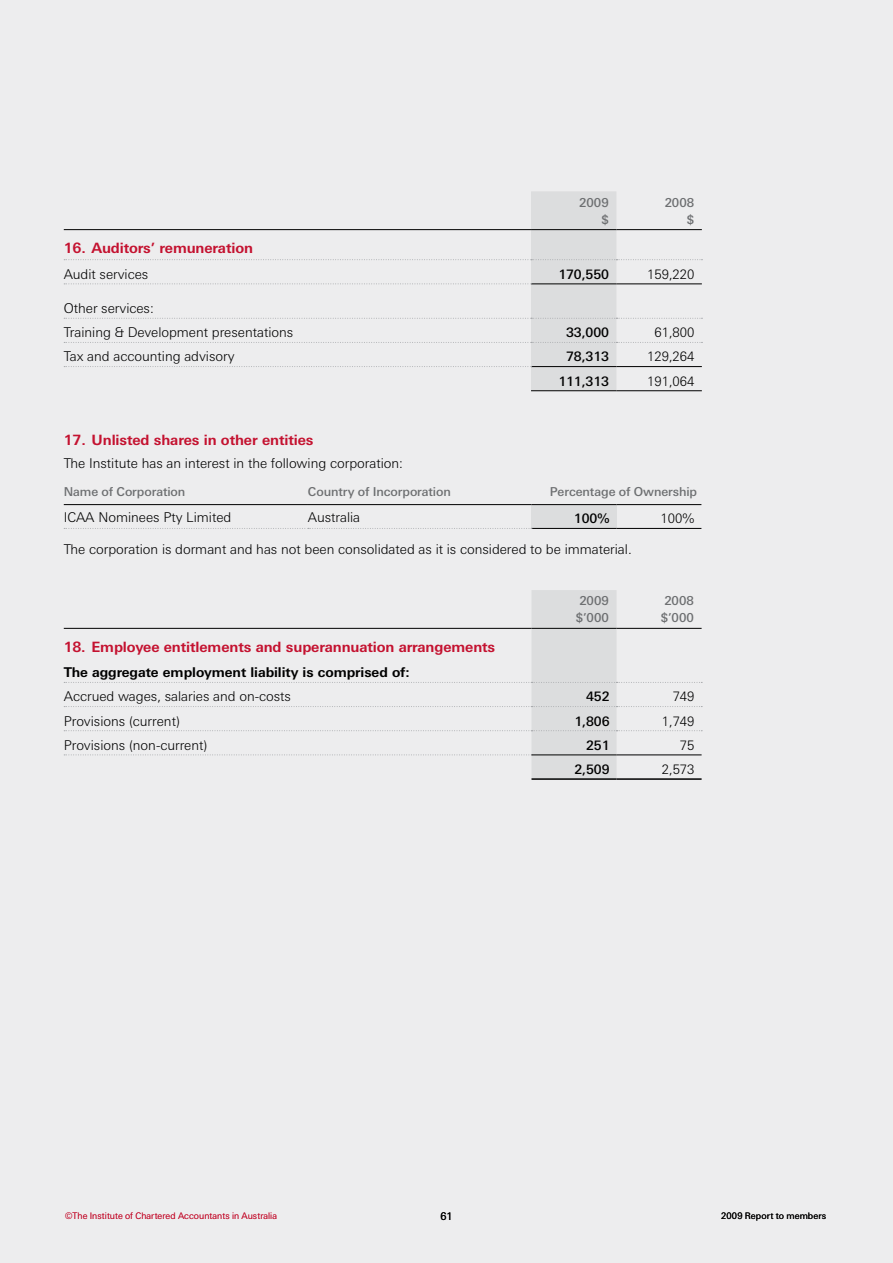
<style>
.page{position:relative;width:893px;height:1263px;background:#ededee}
.page>*{position:absolute;margin:0;border:0;box-sizing:border-box;transform-origin:0 0}
.t1{font:700 14.25px "Linotype Univers Basic";letter-spacing:-.005em;color:#c41230}
.t2{font:300 13.5px/24.6px "Linotype Univers Basic";letter-spacing:-.005em;color:#000}
.t3{font:700 13.5px "Linotype Univers Basic";letter-spacing:-.005em;color:#000}
.t4{font:500 13.05px "Linotype Univers Basic";letter-spacing:-.005em;color:#000}
.t5{font:300 13.05px "Linotype Univers Basic";letter-spacing:-.005em;color:#000}
.t6{font:500 12.3px "Linotype Univers Basic";letter-spacing:-.005em;color:#6d6f71}
.t7{font:10.5px "Linotype Univers Basic";color:#000}
.t8{font:300 9px "Linotype Univers Basic";letter-spacing:.005em;color:#c41230}
.t9{font:9px "Linotype Univers Basic";letter-spacing:.005em;color:#000}
</style>
<div class="page">
<svg style="left:64px;top:191px;width:638px;height:200px"></svg>
<hr style="left:64px;top:229px;width:467px;height:1px;background:#000">
<hr style="left:531px;top:229px;width:85px;height:1px;background:#000">
<hr style="left:616px;top:229px;width:86px;height:1px;background:#000">
<div style="left:531px;top:505px;width:85px;height:23px;background:#dcddde"></div>
<hr style="left:531px;top:504px;width:85px;height:1px;background:#000">
<hr style="left:616px;top:504px;width:85px;height:1px;background:#000">
<hr style="left:531px;top:528px;width:85px;height:1px;background:#000">
<hr style="left:616px;top:528px;width:85px;height:1px;background:#000">
<hr style="left:64px;top:504px;width:244px;height:1px;background:#000">
<hr style="left:308px;top:504px;width:223px;height:1px;background:#000">
<svg style="left:64px;top:528px;width:468px;height:1px"></svg>
<hr style="left:617px;top:778px;width:85px;height:2px;background:#000">
<svg style="left:64px;top:590px;width:638px;height:189px"></svg>
<hr style="left:531px;top:754px;width:86px;height:1px;background:#000">
<hr style="left:531px;top:778px;width:86px;height:2px;background:#000">
<p class="t6" style="left:579px;top:195px;width:31px">2009</p>
<p class="t6" style="left:665px;top:195px;width:31px">2008</p>
<p class="t6" style="left:601px;top:212px;width:9px">$</p>
<p class="t6" style="left:687px;top:212px;width:9px">$</p>
<p class="t1" style="left:64px;top:240px;width:191px">16. Auditors’ remuneration</p>
<p class="t2" style="left:64px;top:262px;width:86px">Audit services</p>
<p class="t4" style="left:558px;top:266px;width:52px">170,550</p>
<p class="t5" style="left:647px;top:266px;width:49px">159,220</p>
<p class="t2" style="left:64px;top:295px;width:231px">Other services:<br>Training &amp; Development presentations</p>
<p class="t4" style="left:566px;top:325px;width:44px">33,000</p>
<p class="t5" style="left:654px;top:325px;width:41px">61,800</p>
<p class="t2" style="left:64px;top:344px;width:172px">Tax and accounting advisory</p>
<p class="t4" style="left:566px;top:349px;width:44px">78,313</p>
<p class="t5" style="left:647px;top:349px;width:49px">129,264</p>
<p class="t4" style="left:558px;top:373px;width:52px">111,313</p>
<p class="t5" style="left:647px;top:373px;width:49px">191,064</p>
<p class="t1" style="left:64px;top:431px;width:251px">17. Unlisted shares in other entities</p>
<p class="t2" style="left:64px;top:451px;width:341px">The Institute has an interest in the following corporation:</p>
<p class="t6" style="left:64px;top:484px;width:123px">Name of Corporation</p>
<p class="t6" style="left:308px;top:484px;width:144px">Country of Incorporation</p>
<p class="t6" style="left:550px;top:484px;width:149px">Percentage of Ownership</p>
<p class="t2" style="left:64px;top:505px;width:169px">ICAA Nominees Pty Limited</p>
<p class="t2" style="left:308px;top:505px;width:54px">Australia</p>
<p class="t4" style="left:574px;top:511px;width:37px">100%</p>
<p class="t5" style="left:661px;top:511px;width:35px">100%</p>
<p class="t2" style="left:64px;top:537px;width:569px">The corporation is dormant and has not been consolidated as it is considered to be immaterial.</p>
<p class="t6" style="left:579px;top:594px;width:31px">2009</p>
<p class="t6" style="left:664px;top:594px;width:31px">2008</p>
<p class="t6" style="left:576px;top:611px;width:35px">$’000</p>
<p class="t6" style="left:661px;top:611px;width:35px">$’000</p>
<p class="t1" style="left:64px;top:638px;width:433px">18. Employee entitlements and superannuation arrangements</p>
<p class="t3" style="left:64px;top:664px;width:347px">The aggregate employment liability is comprised of:</p>
<p class="t2" style="left:64px;top:684px;width:229px">Accrued wages, salaries and on-costs</p>
<p class="t4" style="left:586px;top:689px;width:25px">452</p>
<p class="t5" style="left:673px;top:689px;width:23px">749</p>
<p class="t2" style="left:64px;top:708px;width:118px">Provisions (current)</p>
<p class="t4" style="left:574px;top:713px;width:37px">1,806</p>
<p class="t5" style="left:662px;top:713px;width:34px">1,749</p>
<p class="t2" style="left:64px;top:732px;width:145px">Provisions (non-current)</p>
<p class="t4" style="left:586px;top:737px;width:25px">251</p>
<p class="t5" style="left:680px;top:737px;width:16px">75</p>
<p class="t4" style="left:574px;top:762px;width:37px">2,509</p>
<p class="t5" style="left:662px;top:762px;width:34px">2,573</p>
<p class="t8" style="left:65px;top:1210px;width:213px">©The Institute of Chartered Accountants in Australia</p>
<p class="t7" style="left:440px;top:1210px;width:14px">61</p>
<p class="t9" style="left:721px;top:1210px;width:106px">2009 Report to members</p>
</div>
